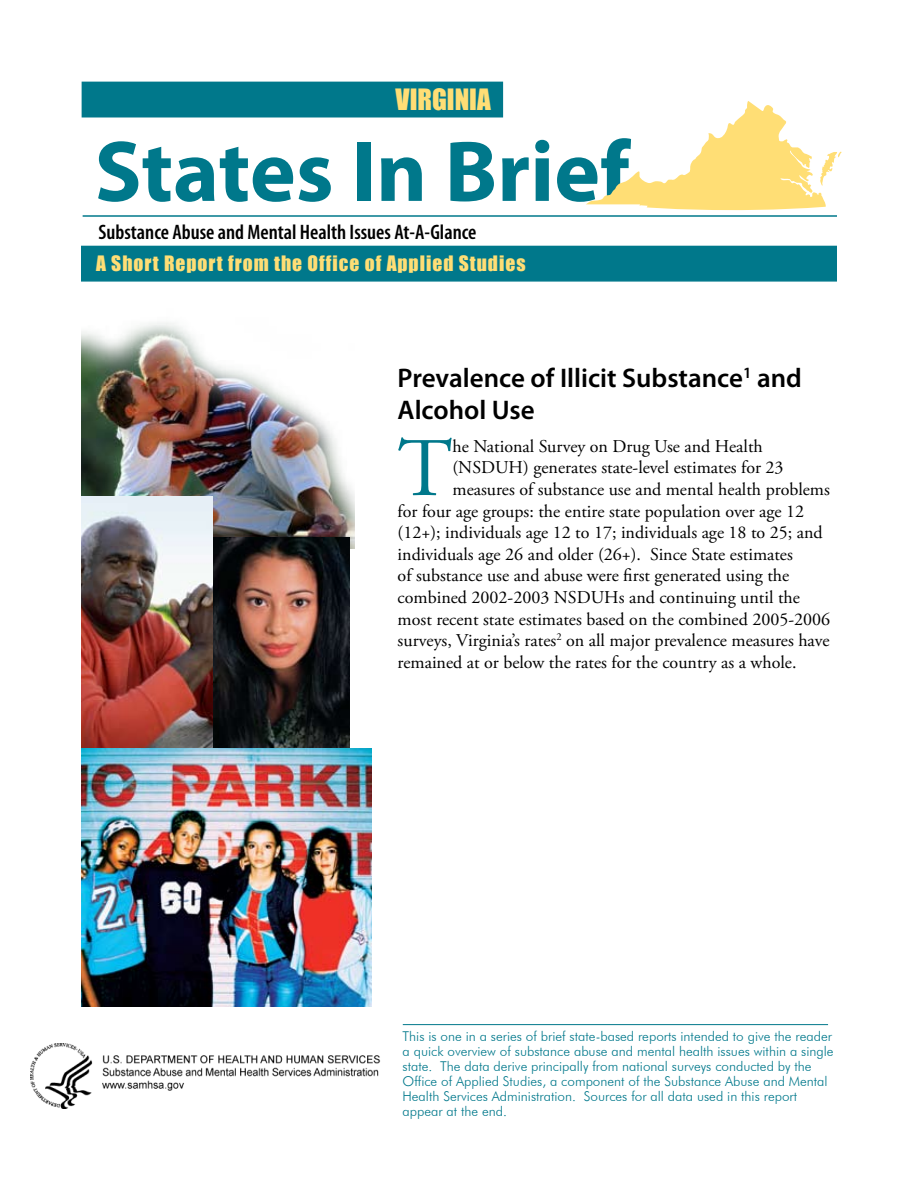
<style>
.page{position:relative;width:918px;height:1188px;background:#fff}
.page>*{position:absolute;margin:0;border:0;box-sizing:border-box;transform-origin:0 0}
.t1{font:700 87px "Myriad Pro";color:#00788b}
.t2{font:83.1px "Adobe Garamond Pro";color:#00788b}
.t3{font:600 27px/32.4px "Myriad Pro";color:#000}
.t4{font:27px "Impact";color:#ffde75}
.t5{font:600 condensed 21px "Myriad Pro";color:#000}
.t6{font:19.5px "Impact";letter-spacing:.05em;color:#ffde75}
.t7{font:18px "Adobe Garamond Pro";color:#000}
.t8{font:300 13.5px/15px "Futura BT";color:#00788b}
</style>
<div class="page">
<div style="left:82px;top:82px;width:420px;height:35px;background:#00788b"></div>
<hr style="left:83px;top:215px;width:754px;height:2px;background:#00788b">
<div style="left:81px;top:246px;width:756px;height:36px;background:#00788b;border:2px solid #00788b"></div>
<hr style="left:403px;top:1024px;width:425px;height:1px;background:#00788b">
<svg style="left:586px;top:101px;width:256px;height:109px"></svg>
<img style="left:81px;top:322px;width:274px;height:226px">
<img style="left:213px;top:537px;width:137px;height:211px">
<img style="left:81px;top:496px;width:132px;height:252px">
<img style="left:82px;top:748px;width:290px;height:258px">
<img style="left:30px;top:1043px;width:350px;height:66px">
<p class="t4" style="left:396px;top:79px;width:97px">virginia</p>
<p class="t1" style="left:95px;top:115px;width:537px">States In Brief</p>
<p class="t5" style="left:98px;top:219px;width:380px">Substance Abuse and Mental Health Issues At-A-Glance</p>
<p class="t6" style="left:96px;top:248px;width:431px">a Short report from the Office of applied Studies</p>
<h1 class="t3" style="left:398px;top:361px;width:406px">Prevalence of Illicit Substance<sup>1</sup> and<br>Alcohol Use</h1>
<p class="t2" style="left:398px;top:419px;width:56px">T</p>
<p class="t7" style="left:453px;top:435px;width:312px">he National Survey on Drug Use and Health</p>
<p class="t7" style="left:453px;top:457px;width:333px">(NSDUH) generates state-level estimates for 23</p>
<p class="t7" style="left:453px;top:478px;width:379px">measures of substance use and mental health problems</p>
<p class="t7" style="left:398px;top:500px;width:408px">for four age groups: the entire state population over age 12</p>
<p class="t7" style="left:398px;top:522px;width:427px">(12+); individuals age 12 to 17; individuals age 18 to 25; and</p>
<p class="t7" style="left:398px;top:543px;width:397px">individuals age 26 and older (26+). Since State estimates</p>
<p class="t7" style="left:398px;top:565px;width:393px">of substance use and abuse were first generated using the</p>
<p class="t7" style="left:398px;top:586px;width:404px">combined 2002-2003 NSDUHs and continuing until the</p>
<p class="t7" style="left:398px;top:608px;width:434px">most recent state estimates based on the combined 2005-2006</p>
<p class="t7" style="left:398px;top:630px;width:434px">surveys, Virginia’s rates<sup>2</sup> on all major prevalence measures have</p>
<p class="t7" style="left:398px;top:651px;width:400px">remained at or below the rates for the country as a whole.</p>
<p class="t8" style="left:403px;top:1028px;width:433px">This is one in a series of brief state-based reports intended to give the reader a quick overview of substance abuse and mental health issues within a single state. The data derive principally from national surveys conducted by the Office of Applied Studies, a component of the Substance Abuse and Mental Health Services Administration. Sources for all data used in this report appear at the end.</p>
</div>
